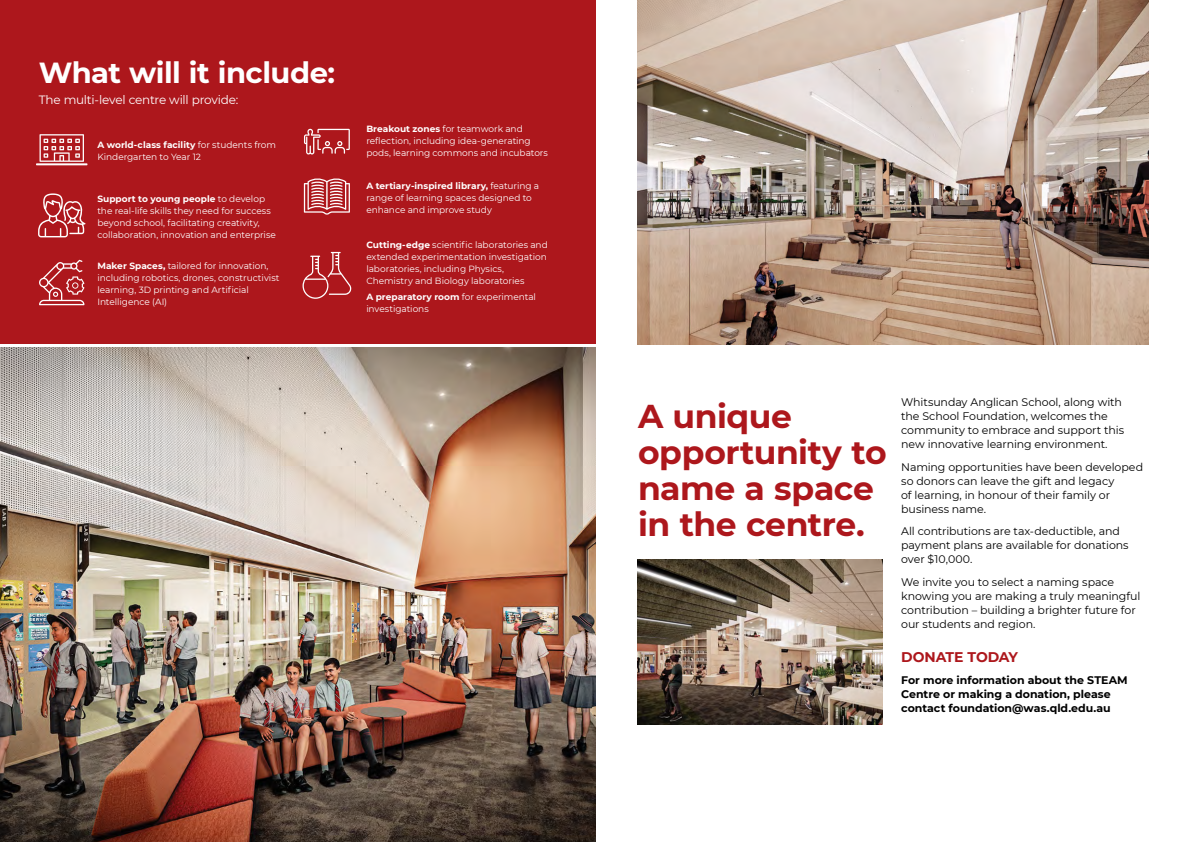
<style>
.page{position:relative;width:1191px;height:842px;background:#fff}
.page>*{position:absolute;margin:0;border:0;box-sizing:border-box;transform-origin:0 0}
.t1{font:700 33px/36px "Montserrat";letter-spacing:-.015em;color:#ad171c}
.t2{font:700 29px "Montserrat";letter-spacing:-.02em;color:#fff}
.t3{font:700 14px "Montserrat";letter-spacing:-.005em;color:#ad171c}
.t4{font:12px "Montserrat";letter-spacing:-.02em;color:#fff}
.t5{font:11px/14px "Montserrat";letter-spacing:-.01em;color:#000}
.t6{font:700 11px/14px "Montserrat";letter-spacing:-.005em;color:#000}
.t7{font:9px/12px "Montserrat";letter-spacing:-.005em;color:#fff}
.s1{font-weight:700}
</style>
<div class="page">
<div style="left:0;top:0;width:595px;height:842px;background:#ad171c"></div>
<img style="left:637px;top:559px;width:245px;height:165px">
<img style="left:637px;top:0;width:511px;height:344px">
<img style="left:0;top:347px;width:595px;height:495px">
<svg style="left:302px;top:252px;width:50px;height:47px"></svg>
<svg style="left:40px;top:134px;width:44px;height:28px"></svg>
<hr style="left:36px;top:163px;width:51px;height:2px;background:#fff">
<svg style="left:38px;top:193px;width:47px;height:44px"></svg>
<svg style="left:39px;top:260px;width:45px;height:45px"></svg>
<svg style="left:304px;top:178px;width:46px;height:37px"></svg>
<svg style="left:304px;top:129px;width:46px;height:25px"></svg>
<hr style="left:0;top:344px;width:595px;height:3px;background:#fff">
<h2 class="t2" style="left:39px;top:52px;width:298px">What will it include:</h2>
<h3 class="t4" style="left:39px;top:91px;width:201px">The multi-level centre will provide:</h3>
<p class="t7" style="left:97px;top:138px;width:180px"><span class="s1">A world-class facility</span> for students from<br>Kindergarten to Year 12</p>
<p class="t7" style="left:97px;top:192px;width:180px"><span class="s1">Support to young people</span> to develop the real-life skills they need for success beyond school, facilitating creativity, collaboration, innovation and enterprise</p>
<p class="t7" style="left:97px;top:259px;width:184px"><span class="s1">Maker Spaces,</span> tailored for innovation, including robotics, drones, constructivist learning, 3D printing and Artificial Intelligence (AI)</p>
<p class="t7" style="left:366px;top:122px;width:183px"><span class="s1">Breakout zones</span> for teamwork and reflection, including idea-generating pods, learning commons and incubators</p>
<p class="t7" style="left:366px;top:179px;width:174px"><span class="s1">A tertiary-inspired library,</span> featuring a range of learning spaces designed to enhance and improve study</p>
<p class="t7" style="left:366px;top:238px;width:183px"><span class="s1">Cutting-edge</span> scientific laboratories and extended experimentation investigation laboratories, including Physics, Chemistry and Biology laboratories</p>
<p class="t7" style="left:366px;top:290px;width:171px"><span class="s1">A preparatory room</span> for experimental investigations</p>
<h1 class="t1" style="left:638px;top:396px;width:250px">A unique opportunity to name a space in the centre.</h1>
<p class="t5" style="left:901px;top:395px;width:224px">Whitsunday Anglican School, along with the School Foundation, welcomes the community to embrace and support this new innovative learning environment.</p>
<p class="t5" style="left:901px;top:460px;width:243px">Naming opportunities have been developed so donors can leave the gift and legacy<br>of learning, in honour of their family or business name.</p>
<p class="t5" style="left:901px;top:524px;width:229px">All contributions are tax-deductible, and payment plans are available for donations over $10,000.</p>
<p class="t5" style="left:901px;top:575px;width:241px">We invite you to select a naming space knowing you are making a truly meaningful contribution – building a brighter future for our students and region.</p>
<h3 class="t3" style="left:901px;top:647px;width:118px">DONATE TODAY</h3>
<p class="t6" style="left:901px;top:673px;width:228px">For more information about the STEAM<br>Centre or making a donation, please contact foundation@was.qld.edu.au</p>
</div>
